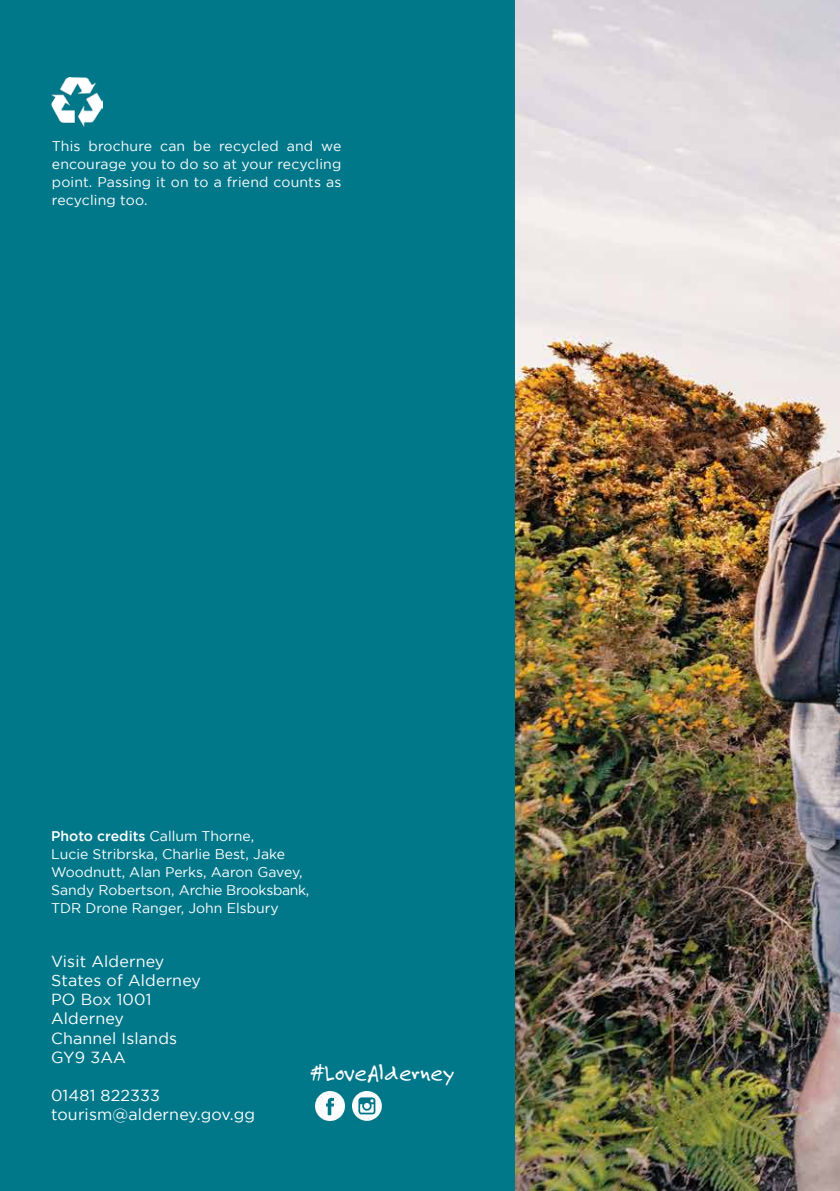
<style>
.page{position:relative;width:840px;height:1191px;background:#fff}
.page>*{position:absolute;margin:0;border:0;box-sizing:border-box;transform-origin:0 0}
.t1{font:24px "Felt Tip Roman";color:#fff}
.t2{font:16px/19.2px "Gotham";letter-spacing:.01em;color:#fff}
.t3{font:14px/18px "Gotham";color:#fff}
.s1{font-weight:500}
</style>
<div class="page">
<div style="left:0;top:0;width:590px;height:1191px;background:#00788a"></div>
<img style="left:515px;top:0;width:324px;height:1191px">
<img style="left:51px;top:77px;width:51px;height:50px">
<img style="left:352px;top:1091px;width:29px;height:29px">
<img style="left:315px;top:1091px;width:29px;height:29px">
<p class="t3" style="left:52px;top:136px;width:291px;text-align:justify">This brochure can be recycled and we encourage you to do so at your recycling point. Passing it on to a friend counts as recycling too.</p>
<p class="t3" style="left:51px;top:827px;width:260px"><span class="s1">Photo credits</span> Callum Thorne,<br>Lucie Stribrska, Charlie Best, Jake Woodnutt, Alan Perks, Aaron Gavey, Sandy Robertson, Archie Brooksbank, TDR Drone Ranger, John Elsbury</p>
<p class="t2" style="left:51px;top:951px;width:151px">Visit Alderney<br>States of Alderney<br>PO Box 1001<br>Alderney<br>Channel Islands<br>GY9 3AA</p>
<p class="t2" style="left:51px;top:1085px;width:205px">01481 822333 tourism@alderney.gov.gg</p>
<h1 class="t1" style="left:310px;top:1057px;width:145px">#LoveAlderney</h1>
</div>
